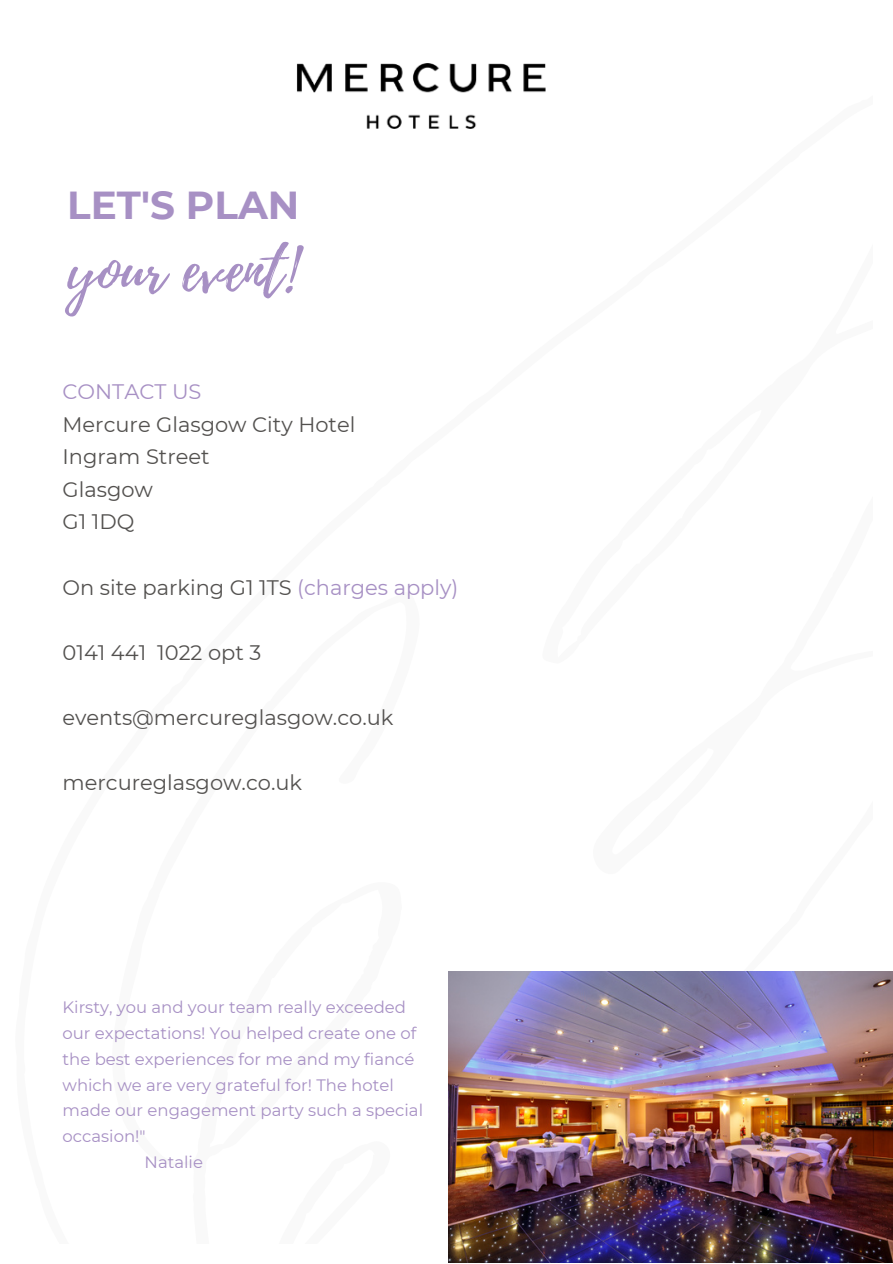
<style>
.page{position:relative;width:893px;height:1264px;background:#fff}
.page>*{position:absolute;margin:0;border:0;box-sizing:border-box;transform-origin:0 0}
.t1{font:60px "Playlist Script";color:#a790c4}
.t2{font:700 39px "Montserrat";color:#a790c4}
.t3{font:21px/32.5px "Montserrat";color:#53514f}
.t4{font:21px "Montserrat";color:#a790c4}
.t5{font:16.5px "Montserrat";color:#a790c4}
.s1{color:#a790c4}
</style>
<div class="page">
<img style="left:296px;top:63px;width:250px;height:66px">
<img style="left:449px;top:971px;width:443px;height:291px">
<h2 class="t2" style="left:67px;top:181px;width:233px">LET'S PLAN</h2>
<h1 class="t1" style="left:67px;top:227px;width:231px">your event!</h1>
<p class="t4" style="left:63px;top:378px;width:140px">CONTACT US</p>
<p class="t3" style="left:63px;top:408px;width:294px">Mercure Glasgow City Hotel<br>Ingram Street<br>Glasgow<br>G1 1DQ</p>
<p class="t3" style="left:63px;top:570px;width:397px">On site parking G1 1TS <span class="s1">(charges apply)</span></p>
<p class="t3" style="left:63px;top:636px;width:200px">0141 441 1022 opt 3</p>
<p class="t3" style="left:63px;top:701px;width:332px">events@mercureglasgow.co.uk</p>
<p class="t3" style="left:63px;top:766px;width:241px">mercureglasgow.co.uk</p>
<p class="t5" style="left:63px;top:996px;width:345px">Kirsty, you and your team really exceeded</p>
<p class="t5" style="left:63px;top:1022px;width:355px">our expectations! You helped create one of</p>
<p class="t5" style="left:63px;top:1048px;width:353px">the best experiences for me and my fiancé</p>
<p class="t5" style="left:63px;top:1074px;width:333px">which we are very grateful for! The hotel</p>
<p class="t5" style="left:63px;top:1100px;width:362px">made our engagement party such a special</p>
<p class="t5" style="left:63px;top:1126px;width:85px">occasion!"</p>
<p class="t5" style="left:145px;top:1152px;width:60px">Natalie</p>
</div>
